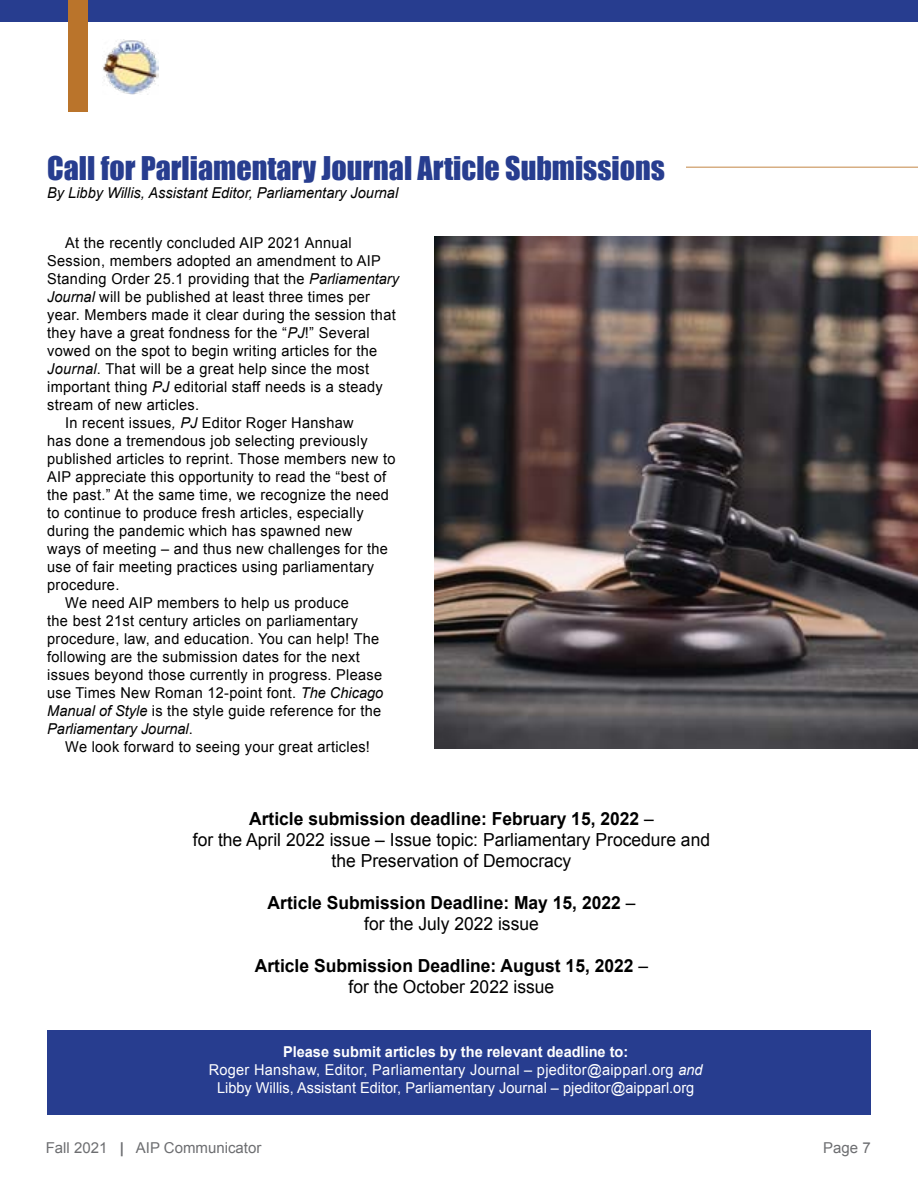
<style>
.page{position:relative;width:918px;height:1188px;background:#fff}
.page>*{position:absolute;margin:0;border:0;box-sizing:border-box;transform-origin:0 0}
.t1{font:30px "Impact";color:#273d8f}
.t2{font:18px/21px "Arial";color:#000;text-align:center}
.t3{font:700 18px/21px "Arial";color:#000;text-align:center}
.t4{font:15px "Arial";letter-spacing:.02em;color:#000}
.t5{font:15px/17.7px "Arial";color:#fff;text-align:center}
.t6{font:italic 15px "Arial";color:#000}
.t7{font:15px "Arial";color:#6d6e71}
.s1{font-style:italic}
.s2{font-style:normal}
.s3{font-weight:700}
.s4{font-weight:400}
</style>
<div class="page">
<div style="left:0;top:0;width:918px;height:22px;background:#273d8f"></div>
<div style="left:68px;top:0;width:19px;height:111px;background:#ba742b"></div>
<img style="left:103px;top:39px;width:55px;height:56px">
<img style="left:435px;top:237px;width:483px;height:512px">
<div style="left:47px;top:1030px;width:824px;height:84px;background:#273d8f"></div>
<hr style="left:686px;top:166px;width:232px;height:2px;background:#d7ae83">
<h1 class="t1" style="left:47px;top:145px;width:619px">Call for Parliamentary Journal Article Submissions</h1>
<p class="t6" style="left:47px;top:183px;width:353px">By Libby Willis, Assistant Editor, Parliamentary Journal</p>
<p class="t4" style="left:65px;top:233px;width:288px">At the recently concluded AIP 2021 Annual</p>
<p class="t4" style="left:47px;top:251px;width:335px">Session, members adopted an amendment to AIP</p>
<p class="t4" style="left:47px;top:269px;width:353px">Standing Order 25.1 providing that the <span class="s1">Parliamentary</span></p>
<p class="t4" style="left:47px;top:287px;width:324px"><span class="s1">Journal</span> will be published at least three times per</p>
<p class="t4" style="left:47px;top:305px;width:350px">year. Members made it clear during the session that</p>
<p class="t4" style="left:47px;top:323px;width:324px">they have a great fondness for the “<span class="s1">PJ</span>!” Several</p>
<p class="t4" style="left:47px;top:341px;width:331px">vowed on the spot to begin writing articles for the</p>
<p class="t4" style="left:47px;top:359px;width:323px"><span class="s1">Journal</span>. That will be a great help since the most</p>
<p class="t4" style="left:47px;top:377px;width:337px">important thing <span class="s1">PJ</span> editorial staff needs is a steady</p>
<p class="t4" style="left:47px;top:395px;width:153px">stream of new articles.</p>
<p class="t4" style="left:65px;top:413px;width:290px">In recent issues<span class="s1">, PJ</span> Editor Roger Hanshaw</p>
<p class="t4" style="left:47px;top:431px;width:322px">has done a tremendous job selecting previously</p>
<p class="t4" style="left:47px;top:449px;width:350px">published articles to reprint. Those members new to</p>
<p class="t4" style="left:47px;top:467px;width:340px">AIP appreciate this opportunity to read the “best of</p>
<p class="t4" style="left:47px;top:485px;width:343px">the past.” At the same time, we recognize the need</p>
<p class="t4" style="left:47px;top:503px;width:318px">to continue to produce fresh articles, especially</p>
<p class="t4" style="left:47px;top:521px;width:307px">during the pandemic which has spawned new</p>
<p class="t4" style="left:47px;top:539px;width:342px">ways of meeting – and thus new challenges for the</p>
<p class="t4" style="left:47px;top:557px;width:328px">use of fair meeting practices using parliamentary</p>
<p class="t4" style="left:47px;top:575px;width:74px">procedure.</p>
<p class="t4" style="left:65px;top:593px;width:285px">We need AIP members to help us produce</p>
<p class="t4" style="left:47px;top:611px;width:312px">the best 21st century articles on parliamentary</p>
<p class="t4" style="left:47px;top:629px;width:334px">procedure, law, and education. You can help! The</p>
<p class="t4" style="left:47px;top:647px;width:314px">following are the submission dates for the next</p>
<p class="t4" style="left:47px;top:665px;width:337px">issues beyond those currently in progress. Please</p>
<p class="t4" style="left:47px;top:683px;width:338px">use Times New Roman 12-point font. <span class="s1">The Chicago</span></p>
<p class="t4" style="left:47px;top:701px;width:335px"><span class="s1">Manual of Style</span> is the style guide reference for the</p>
<p class="t6" style="left:47px;top:719px;width:147px">Parliamentary Journal<span class="s2">.</span></p>
<p class="t4" style="left:65px;top:737px;width:306px">We look forward to seeing your great articles!</p>
<p class="t2" style="left:193px;top:808px;width:519px"><span class="s3">Article submission deadline: February 15, 2022</span> –<br>for the April 2022 issue – Issue topic: Parliamentary Procedure and the Preservation of Democracy</p>
<p class="t3" style="left:268px;top:892px;width:369px">Article Submission Deadline: May 15, 2022 <span class="s4">– for the July 2022 issue</span></p>
<p class="t3" style="left:255px;top:955px;width:395px">Article Submission Deadline: August 15, 2022 <span class="s4">– for the October 2022 issue</span></p>
<p class="t5" style="left:209px;top:1043px;width:495px"><span class="s3">Please submit articles by the relevant deadline to:<br></span>Roger Hanshaw, Editor, Parliamentary Journal – pjeditor@aipparl.org <span class="s1">and<br></span>Libby Willis, Assistant Editor, Parliamentary Journal – pjeditor@aipparl.org</p>
<p class="t7" style="left:46px;top:1138px;width:217px">Fall 2021 <span class="s3">|</span> AIP Communicator</p>
<p class="t7" style="left:823px;top:1138px;width:49px">Page 7</p>
</div>
